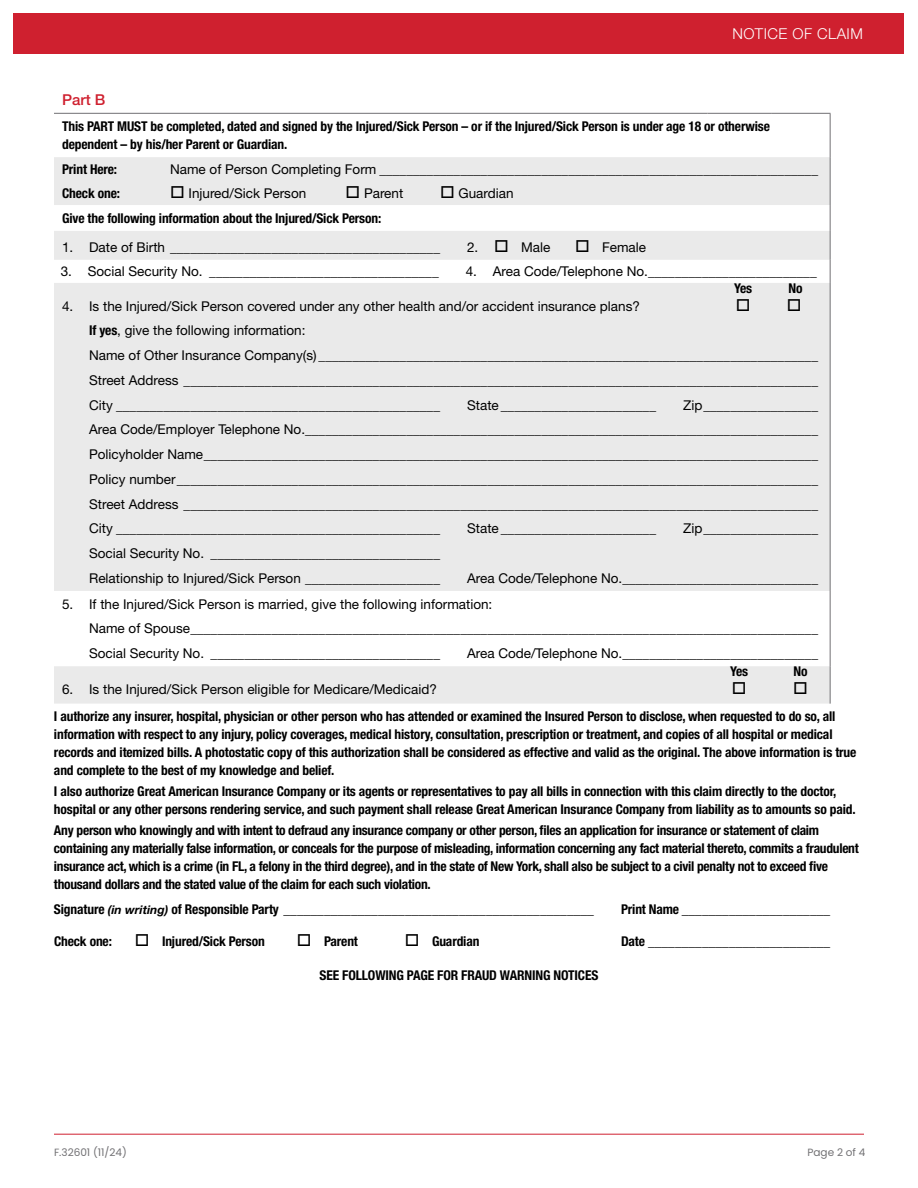
<style>
.page{position:relative;width:918px;height:1188px;background:#fff}
.page>*{position:absolute;margin:0;border:0;box-sizing:border-box;transform-origin:0 0}
.t1{font:300 15px "Helvetica Neue LT Std";letter-spacing:.03em;color:#fff}
.t2{font:500 15px "Helvetica Neue LT Std";color:#cf202f}
.t3{font:13.5px/24.8px "Helvetica Neue LT Std";color:#000}
.t4{font:700 condensed 13.5px/18px "Helvetica Neue LT Std";letter-spacing:-.01em;color:#000}
.t5{font:10.5px "Poppins";color:#717073}
.s1{font-weight:700;font-stretch:condensed}
.s2{font-weight:700;font-style:italic;font-size:12px}
</style>
<div class="page">
<div style="left:14px;top:14px;width:890px;height:40px;background:#cf202f"></div>
<hr style="left:54px;top:1134px;width:810px;height:1px;background:#cf202f">
<svg style="left:54px;top:157px;width:776px;height:547px;fill:#eaeaea"></svg>
<hr style="left:830px;top:114px;width:1px;height:43px;background:#717073">
<hr style="left:830px;top:157px;width:1px;height:48px;background:#717073">
<svg style="left:830px;top:205px;width:1px;height:78px"></svg>
<hr style="left:830px;top:591px;width:1px;height:75px;background:#717073">
<hr style="left:830px;top:666px;width:1px;height:38px;background:#717073">
<hr style="left:54px;top:113px;width:653px;height:1px;background:#717073">
<hr style="left:707px;top:113px;width:64px;height:1px;background:#717073">
<hr style="left:771px;top:113px;width:60px;height:1px;background:#717073">
<hr style="left:830px;top:283px;width:1px;height:308px;background:#717073">
<svg style="left:737px;top:298px;width:63px;height:13px"></svg>
<svg style="left:733px;top:682px;width:12px;height:12px"></svg>
<svg style="left:795px;top:682px;width:12px;height:12px"></svg>
<p class="t1" style="left:732px;top:25px;width:132px">NOTICE OF CLAIM</p>
<p class="t2" style="left:62px;top:91px;width:45px">Part B</p>
<p class="t4" style="left:62px;top:117px;width:709px">This PART MUST be completed, dated and signed by the Injured/Sick Person – or if the Injured/Sick Person is under age 18 or otherwise dependent – by his/her Parent or Guardian.</p>
<p class="t4" style="left:62px;top:160px;width:57px">Print Here:</p>
<p class="t3" style="left:170px;top:156px;width:650px">Name of Person Completing Form _________________________________________________________________</p>
<p class="t4" style="left:62px;top:184px;width:59px">Check one:</p>
<p class="t3" style="left:170px;top:181px;width:138px">□ Injured/Sick Person</p>
<p class="t3" style="left:346px;top:181px;width:59px">□ Parent</p>
<p class="t3" style="left:440px;top:181px;width:75px">□ Guardian</p>
<p class="t4" style="left:62px;top:209px;width:321px">Give the following information about the Injured/Sick Person:</p>
<p class="t3" style="left:62px;top:234px;width:379px">1. Date of Birth ________________________________________</p>
<p class="t3" style="left:467px;top:234px;width:85px">2. □ Male</p>
<p class="t3" style="left:575px;top:234px;width:73px">□ Female</p>
<p class="t3" style="left:61px;top:259px;width:379px">3. Social Security No. __________________________________</p>
<p class="t3" style="left:466px;top:259px;width:353px">4. Area Code/Telephone No._________________________</p>
<p class="t4" style="left:734px;top:279px;width:19px">Yes</p>
<p class="t4" style="left:789px;top:279px;width:16px">No</p>
<p class="t3" style="left:62px;top:293px;width:579px">4. Is the Injured/Sick Person covered under any other health and/or accident insurance plans?</p>
<p class="t3" style="left:89px;top:318px;width:731px"><span class="s1">If yes</span>, give the following information:<br>Name of Other Insurance Company(s) __________________________________________________________________________ Street Address ______________________________________________________________________________________________ City ________________________________________________</p>
<p class="t3" style="left:467px;top:392px;width:190px">State _______________________</p>
<p class="t3" style="left:89px;top:392px;width:731px;text-align:justify;text-indent:594px">Zip_________________ Area Code/Employer Telephone No.____________________________________________________________________________ Policyholder Name___________________________________________________________________________________________ Policy number_______________________________________________________________________________________________ Street Address ______________________________________________________________________________________________ City ________________________________________________</p>
<p class="t3" style="left:467px;top:516px;width:190px">State _______________________</p>
<p class="t3" style="left:683px;top:516px;width:137px">Zip_________________</p>
<p class="t3" style="left:89px;top:541px;width:352px">Social Security No. __________________________________<br>Relationship to Injured/Sick Person ____________________</p>
<p class="t3" style="left:467px;top:565px;width:352px">Area Code/Telephone No._____________________________</p>
<p class="t3" style="left:89px;top:591px;width:731px;text-indent:-27px">5. If the Injured/Sick Person is married, give the following information:<br>Name of Spouse_____________________________________________________________________________________________<br>Social Security No. __________________________________</p>
<p class="t3" style="left:467px;top:641px;width:352px">Area Code/Telephone No._____________________________</p>
<p class="t4" style="left:730px;top:662px;width:19px">Yes</p>
<p class="t4" style="left:794px;top:662px;width:16px">No</p>
<p class="t4" style="left:54px;top:707px;width:804px">I authorize any insurer, hospital, physician or other person who has attended or examined the Insured Person to disclose, when requested to do so, all information with respect to any injury, policy coverages, medical history, consultation, prescription or treatment, and copies of all hospital or medical records and itemized bills. A photostatic copy of this authorization shall be considered as effective and valid as the original. The above information is true and complete to the best of my knowledge and belief.</p>
<p class="t4" style="left:54px;top:782px;width:803px">I also authorize Great American Insurance Company or its agents or representatives to pay all bills in connection with this claim directly to the doctor, hospital or any other persons rendering service, and such payment shall release Great American Insurance Company from liability as to amounts so paid.</p>
<p class="t4" style="left:54px;top:821px;width:806px">Any person who knowingly and with intent to defraud any insurance company or other person, files an application for insurance or statement of claim containing any materially false information, or conceals for the purpose of misleading, information concerning any fact material thereto, commits a fraudulent insurance act, which is a crime (in FL, a felony in the third degree), and in the state of New York, shall also be subject to a civil penalty not to exceed five thousand dollars and the stated value of the claim for each such violation.</p>
<p class="t3" style="left:54px;top:897px;width:542px"><span class="s1">Signature</span> <span class="s2">(in writing)</span> <span class="s1">of Responsible Party</span> ______________________________________________</p>
<p class="t3" style="left:621px;top:897px;width:211px"><span class="s1">Print Name</span> ______________________</p>
<p class="t4" style="left:54px;top:932px;width:59px">Check one:</p>
<p class="t4" style="left:135px;top:932px;width:131px">□ Injured/Sick Person</p>
<p class="t4" style="left:297px;top:932px;width:62px">□ Parent</p>
<p class="t4" style="left:405px;top:932px;width:76px">□ Guardian</p>
<p class="t3" style="left:621px;top:928px;width:211px"><span class="s1">Date</span> ___________________________</p>
<p class="t4" style="left:320px;top:966px;width:280px">SEE FOLLOWING PAGE FOR FRAUD WARNING NOTICES</p>
<p class="t3" style="left:62px;top:676px;width:376px">6. Is the Injured/Sick Person eligible for Medicare/Medicaid?</p>
<p class="t5" style="left:54px;top:1146px;width:75px">F.32601 (11/24)</p>
<p class="t5" style="left:807px;top:1146px;width:60px">Page 2 of 4</p>
</div>
